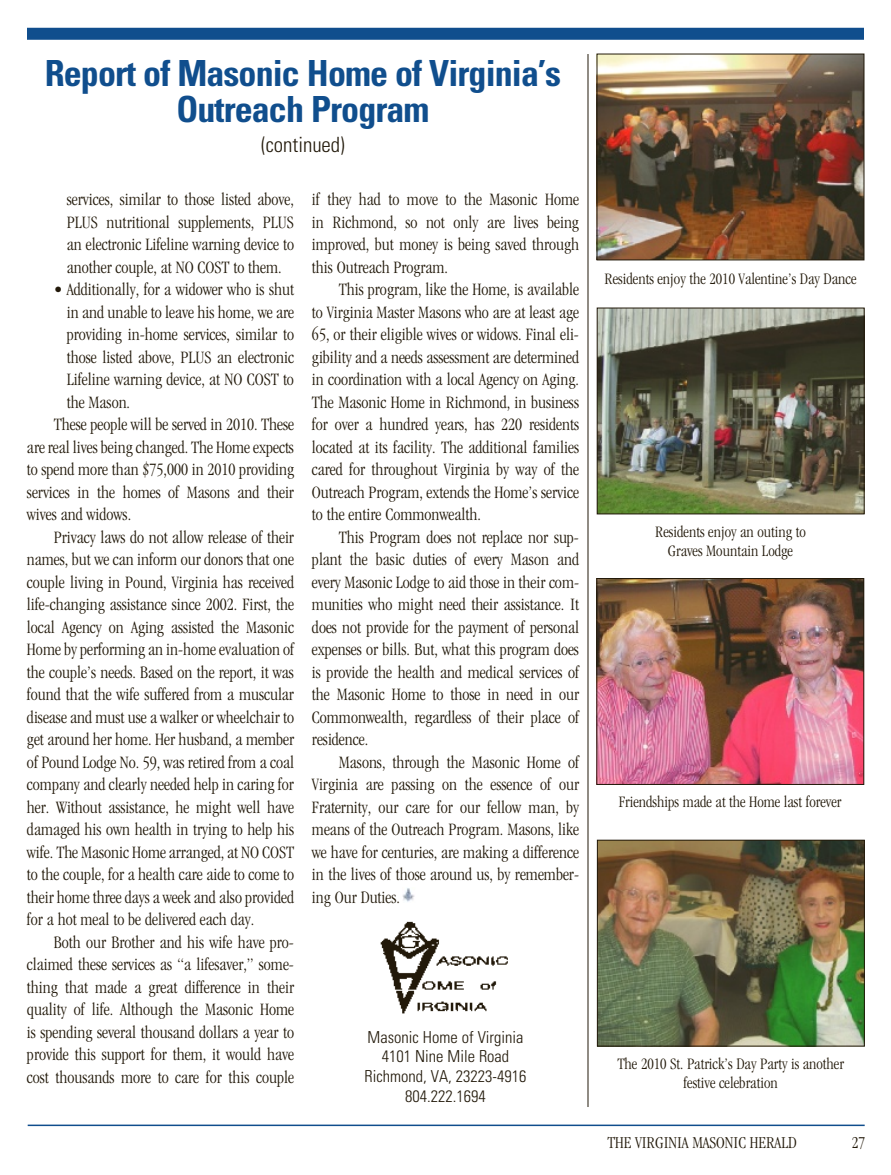
<style>
.page{position:relative;width:891px;height:1175px;background:#fff}
.page>*{position:absolute;margin:0;border:0;box-sizing:border-box;transform-origin:0 0}
.t1{font:700 condensed 36px/36px "Univers";letter-spacing:-.025em;color:#104e8d;text-align:center}
.t2{font:300 condensed 21px "Univers";color:#22190a}
.t3{font:300 condensed 18px/22.5px "Garamond";color:#22190a;text-align:justify}
.t4{font:300 condensed 17.25px "Garamond";color:#22190a}
.t5{font:300 condensed 16.5px/19.5px "Garamond";color:#22190a;text-align:center}
.t6{font:300 condensed 16.5px/19.5px "Univers";color:#22190a;text-align:center}
</style>
<div class="page">
<div style="left:27px;top:28px;width:837px;height:12px;background:#104e8d"></div>
<hr style="left:28px;top:1124px;width:837px;height:2px;background:#104e8d">
<img style="left:403px;top:888px;width:12px;height:14px">
<img style="left:380px;top:921px;width:128px;height:93px">
<hr style="left:588px;top:54px;width:1px;height:1053px;background:#22190a">
<img style="left:599px;top:56px;width:263px;height:202px">
<div style="left:597px;top:54px;width:267px;height:206px;border:1px solid #22190a"></div>
<img style="left:599px;top:310px;width:263px;height:202px">
<div style="left:597px;top:308px;width:267px;height:206px;border:1px solid #22190a"></div>
<img style="left:599px;top:580px;width:263px;height:202px">
<div style="left:597px;top:578px;width:267px;height:206px;border:1px solid #22190a"></div>
<img style="left:599px;top:842px;width:264px;height:202px">
<div style="left:597px;top:840px;width:268px;height:206px;border:1px solid #22190a"></div>
<p class="t1" style="left:45px;top:59px;width:518px">Report of Masonic Home of Virginia’s<br>Outreach Program</p>
<p class="t2" style="left:261px;top:137px;width:85px">(continued)</p>
<p class="t3" style="left:67px;top:189px;width:229px">services, similar to those listed above, PLUS nutritional supplements, PLUS an electronic Lifeline warning device to another couple, at NO COST to them.</p>
<p class="t3" style="left:54px;top:279px;width:242px">• Additionally, for a widower who is shut</p>
<p class="t3" style="left:67px;top:302px;width:229px">in and unable to leave his home, we are</p>
<p class="t3" style="left:67px;top:324px;width:229px">providing in-home services, similar to</p>
<p class="t3" style="left:67px;top:347px;width:229px">those listed above, PLUS an electronic</p>
<p class="t3" style="left:67px;top:369px;width:229px">Lifeline warning device, at NO COST to</p>
<p class="t3" style="left:67px;top:392px;width:65px">the Mason.</p>
<p class="t3" style="left:54px;top:414px;width:242px">These people will be served in 2010. These</p>
<p class="t3" style="left:27px;top:437px;width:269px">are real lives being changed. The Home expects</p>
<p class="t3" style="left:27px;top:459px;width:269px">to spend more than $75,000 in 2010 providing</p>
<p class="t3" style="left:27px;top:482px;width:269px">services in the homes of Masons and their</p>
<p class="t3" style="left:27px;top:504px;width:106px">wives and widows.</p>
<p class="t3" style="left:54px;top:527px;width:242px">Privacy laws do not allow release of their</p>
<p class="t3" style="left:27px;top:549px;width:269px">names, but we can inform our donors that one</p>
<p class="t3" style="left:27px;top:572px;width:269px">couple living in Pound, Virginia has received</p>
<p class="t3" style="left:27px;top:594px;width:269px">life-changing assistance since 2002. First, the</p>
<p class="t3" style="left:27px;top:617px;width:269px">local Agency on Aging assisted the Masonic</p>
<p class="t3" style="left:27px;top:639px;width:269px">Home by performing an in-home evaluation of</p>
<p class="t3" style="left:27px;top:662px;width:269px">the couple’s needs. Based on the report, it was</p>
<p class="t3" style="left:27px;top:684px;width:269px">found that the wife suffered from a muscular</p>
<p class="t3" style="left:27px;top:707px;width:269px">disease and must use a walker or wheelchair to</p>
<p class="t3" style="left:27px;top:729px;width:269px">get around her home. Her husband, a member</p>
<p class="t3" style="left:27px;top:752px;width:269px">of Pound Lodge No. 59, was retired from a coal</p>
<p class="t3" style="left:27px;top:774px;width:269px">company and clearly needed help in caring for</p>
<p class="t3" style="left:27px;top:797px;width:269px">her. Without assistance, he might well have</p>
<p class="t3" style="left:27px;top:819px;width:269px">damaged his own health in trying to help his</p>
<p class="t3" style="left:27px;top:842px;width:269px">wife. The Masonic Home arranged, at NO COST</p>
<p class="t3" style="left:27px;top:864px;width:269px">to the couple, for a health care aide to come to</p>
<p class="t3" style="left:27px;top:887px;width:269px">their home three days a week and also provided</p>
<p class="t3" style="left:27px;top:909px;width:229px">for a hot meal to be delivered each day.</p>
<p class="t3" style="left:54px;top:932px;width:242px">Both our Brother and his wife have pro-</p>
<p class="t3" style="left:27px;top:954px;width:269px">claimed these services as “a lifesaver,” some-</p>
<p class="t3" style="left:27px;top:977px;width:269px">thing that made a great difference in their</p>
<p class="t3" style="left:27px;top:999px;width:269px">quality of life. Although the Masonic Home</p>
<p class="t3" style="left:27px;top:1022px;width:269px">is spending several thousand dollars a year to</p>
<p class="t3" style="left:27px;top:1044px;width:269px">provide this support for them, it would have</p>
<p class="t3" style="left:27px;top:1067px;width:269px">cost thousands more to care for this couple</p>
<p class="t3" style="left:312px;top:189px;width:269px">if they had to move to the Masonic Home</p>
<p class="t3" style="left:312px;top:212px;width:268px">in Richmond, so not only are lives being</p>
<p class="t3" style="left:312px;top:234px;width:269px">improved, but money is being saved through</p>
<p class="t3" style="left:312px;top:257px;width:138px">this Outreach Program.</p>
<p class="t3" style="left:339px;top:279px;width:242px">This program, like the Home, is available</p>
<p class="t3" style="left:312px;top:302px;width:269px">to Virginia Master Masons who are at least age</p>
<p class="t3" style="left:312px;top:324px;width:269px">65, or their eligible wives or widows. Final eli-</p>
<p class="t3" style="left:312px;top:347px;width:269px">gibility and a needs assessment are determined</p>
<p class="t3" style="left:312px;top:369px;width:269px">in coordination with a local Agency on Aging.</p>
<p class="t3" style="left:312px;top:392px;width:269px">The Masonic Home in Richmond, in business</p>
<p class="t3" style="left:312px;top:414px;width:269px">for over a hundred years, has 220 residents</p>
<p class="t3" style="left:312px;top:437px;width:269px">located at its facility. The additional families</p>
<p class="t3" style="left:312px;top:459px;width:269px">cared for throughout Virginia by way of the</p>
<p class="t3" style="left:312px;top:482px;width:269px">Outreach Program, extends the Home’s service</p>
<p class="t3" style="left:312px;top:504px;width:170px">to the entire Commonwealth.</p>
<p class="t3" style="left:339px;top:527px;width:242px">This Program does not replace nor sup-</p>
<p class="t3" style="left:312px;top:549px;width:269px">plant the basic duties of every Mason and</p>
<p class="t3" style="left:312px;top:572px;width:269px">every Masonic Lodge to aid those in their com-</p>
<p class="t3" style="left:312px;top:594px;width:269px">munities who might need their assistance. It</p>
<p class="t3" style="left:312px;top:617px;width:269px">does not provide for the payment of personal</p>
<p class="t3" style="left:312px;top:639px;width:269px">expenses or bills. But, what this program does</p>
<p class="t3" style="left:312px;top:662px;width:269px">is provide the health and medical services of</p>
<p class="t3" style="left:312px;top:684px;width:269px">the Masonic Home to those in need in our</p>
<p class="t3" style="left:312px;top:707px;width:269px">Commonwealth, regardless of their place of</p>
<p class="t3" style="left:312px;top:729px;width:58px">residence.</p>
<p class="t3" style="left:339px;top:752px;width:242px">Masons, through the Masonic Home of</p>
<p class="t3" style="left:312px;top:774px;width:269px">Virginia are passing on the essence of our</p>
<p class="t3" style="left:312px;top:797px;width:269px">Fraternity, our care for our fellow man, by</p>
<p class="t3" style="left:312px;top:819px;width:269px">means of the Outreach Program. Masons, like</p>
<p class="t3" style="left:312px;top:842px;width:269px">we have for centuries, are making a difference</p>
<p class="t3" style="left:312px;top:864px;width:269px">in the lives of those around us, by remember-</p>
<p class="t3" style="left:312px;top:887px;width:90px">ing Our Duties.</p>
<p class="t6" style="left:365px;top:1029px;width:163px">Masonic Home of Virginia<br>4101 Nine Mile Road<br>Richmond, VA, 23223-4916<br>804.222.1694</p>
<p class="t5" style="left:604px;top:270px;width:254px">Residents enjoy the 2010 Valentine’s Day Dance</p>
<p class="t5" style="left:655px;top:523px;width:152px">Residents enjoy an outing to<br>Graves Mountain Lodge</p>
<p class="t5" style="left:619px;top:793px;width:224px">Friendships made at the Home last forever</p>
<p class="t5" style="left:617px;top:1055px;width:228px">The 2010 St. Patrick’s Day Party is another festive celebration</p>
<p class="t4" style="left:607px;top:1135px;width:191px">THE VIRGINIA MASONIC HERALD</p>
<p class="t4" style="left:852px;top:1135px;width:15px">27</p>
</div>
